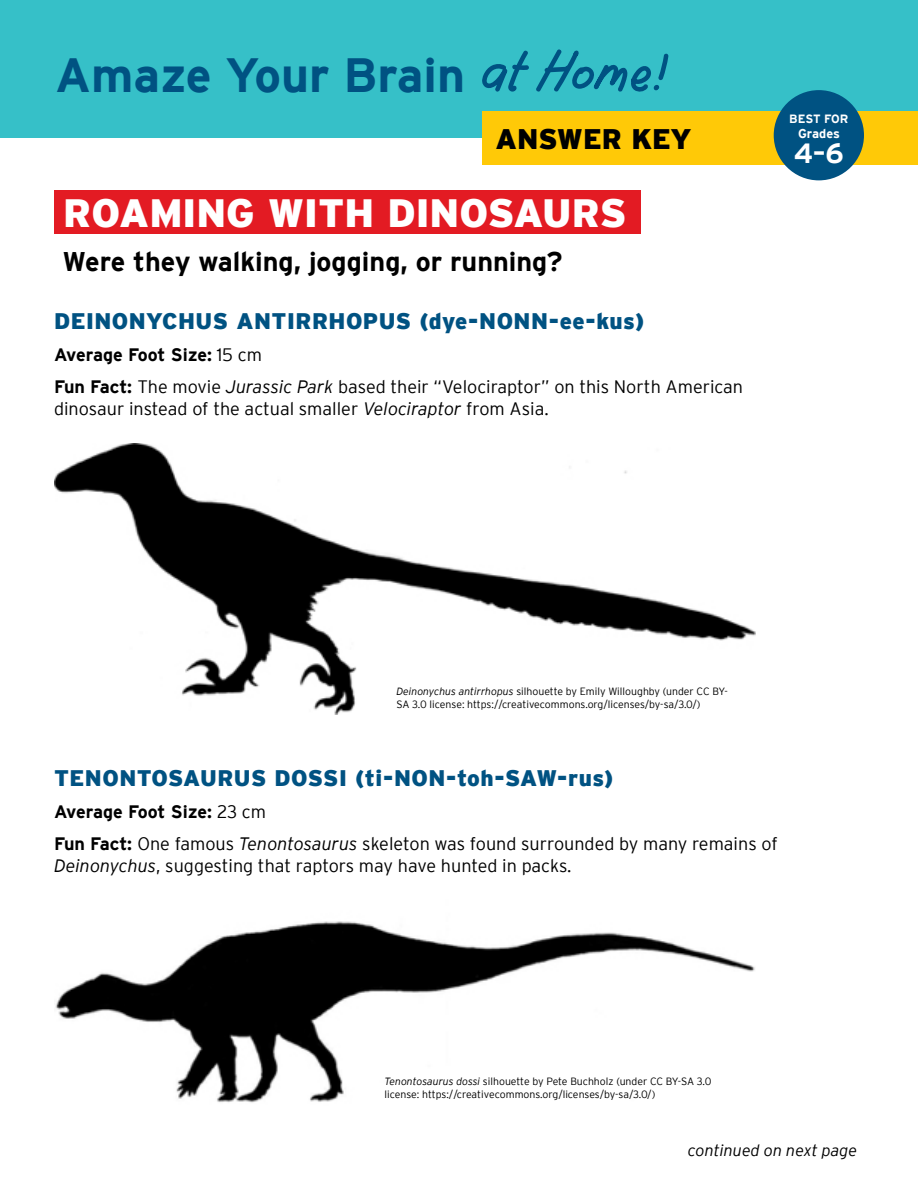
<style>
.page{position:relative;width:918px;height:1188px;background:#fff}
.page>*{position:absolute;margin:0;border:0;box-sizing:border-box;transform-origin:0 0}
.t1{font:700 48px "Interstate";color:#005282}
.t2{font:900 39.45px "Interstate";color:#fff}
.t3{font:900 28.35px "Interstate";color:#000}
.t4{font:700 27.75px "Interstate";color:#fff}
.t5{font:700 27px "Interstate";color:#000}
.t6{font:900 22.5px "Interstate";letter-spacing:.02em;color:#005282}
.t7{font:300 18px/32.1px "Interstate";color:#000}
.t8{font:italic 300 16.2px "Interstate";color:#000}
.t9{font:700 12.75px "Interstate";color:#fff}
.t10{font:700 12px "Interstate";letter-spacing:-.015em;color:#fff}
.t11{font:300 10.5px/12.6px "Interstate";color:#000}
.s1{font-weight:700}
.s2{font-style:italic}
</style>
<div class="page">
<div style="left:0;top:0;width:918px;height:138px;background:#36c0c8"></div>
<div style="left:482px;top:111px;width:436px;height:53px;background:#ffc907"></div>
<div style="left:54px;top:191px;width:586px;height:43px;background:#e31b23"></div>
<svg style="left:482px;top:50px;width:47px;height:42px"></svg>
<svg style="left:536px;top:49px;width:133px;height:43px"></svg>
<div style="left:774px;top:90px;width:90px;height:90px;background:#005282;border-radius:50%"></div>
<img style="left:54px;top:444px;width:702px;height:270px">
<img style="left:55px;top:921px;width:700px;height:182px">
<h1 class="t1" style="left:55px;top:48px;width:412px">Amaze Your Brain</h1>
<h3 class="t3" style="left:496px;top:123px;width:198px">ANSWER KEY</h3>
<h2 class="t2" style="left:63px;top:190px;width:565px">ROAMING WITH DINOSAURS</h2>
<h3 class="t5" style="left:63px;top:247px;width:501px">Were they walking, jogging, or running?</h3>
<p class="t6" style="left:54px;top:308px;width:592px">DEINONYCHUS ANTIRRHOPUS (dye-NONN-ee-kus)</p>
<p class="t7" style="left:54px;top:339px;width:691px"><span class="s1">Average Foot Size:</span> 15 cm<br><span class="s1">Fun Fact:</span> The movie <span class="s2">Jurassic Park</span> based their “Velociraptor” on this North American</p>
<p class="t7" style="left:54px;top:392px;width:496px">dinosaur instead of the actual smaller <span class="s2">Velociraptor</span> from Asia.</p>
<p class="t10" style="left:789px;top:112px;width:61px">BEST FOR</p>
<p class="t9" style="left:798px;top:126px;width:43px">Grades</p>
<h3 class="t4" style="left:794px;top:138px;width:52px">4–6</h3>
<p class="t11" style="left:396px;top:685px;width:333px"><span class="s2">Deinonychus antirrhopus</span> silhouette by Emily Willoughby (under CC BY-<br>SA 3.0 license: https://creativecommons.org/licenses/by-sa/3.0/)</p>
<p class="t6" style="left:54px;top:765px;width:561px">TENONTOSAURUS DOSSI (ti-NON-toh-SAW-rus)</p>
<p class="t7" style="left:54px;top:795px;width:725px"><span class="s1">Average Foot Size:</span> 23 cm<br><span class="s1">Fun Fact:</span> One famous <span class="s2">Tenontosaurus</span> skeleton was found surrounded by many remains of</p>
<p class="t7" style="left:54px;top:849px;width:519px"><span class="s2">Deinonychus</span>, suggesting that raptors may have hunted in packs.</p>
<p class="t11" style="left:384px;top:1075px;width:329px"><span class="s2">Tenontosaurus dossi</span> silhouette by Pete Buchholz (under CC BY-SA 3.0 license: https://creativecommons.org/licenses/by-sa/3.0/)</p>
<p class="t8" style="left:688px;top:1141px;width:171px">continued on next page</p>
</div>
